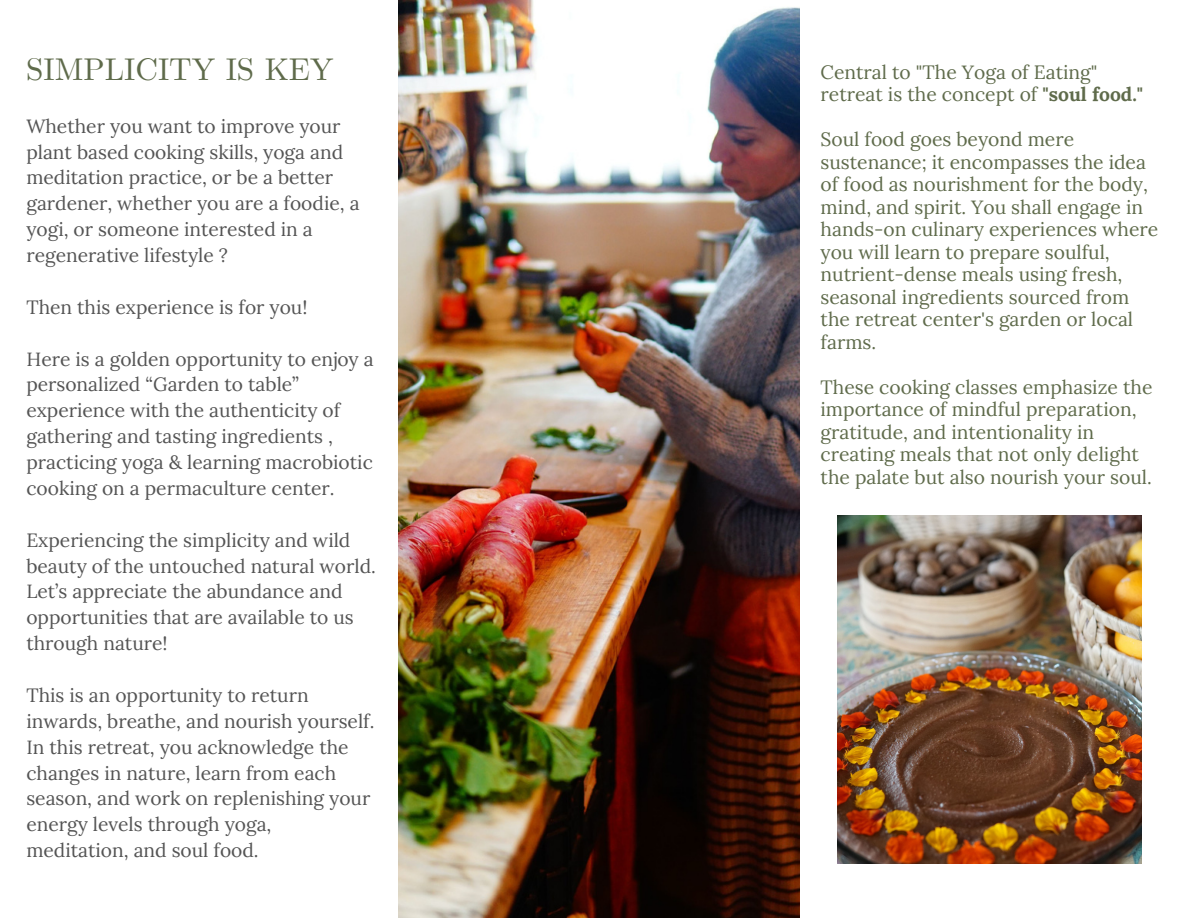
<style>
.page{position:relative;width:1188px;height:918px;background:#fff}
.page>*{position:absolute;margin:0;border:0;box-sizing:border-box;transform-origin:0 0}
.t1{font:31.2px "CMU Serif";color:#5f6b4b}
.t2{font:19.2px/25.8px "Lora";color:#545454}
.t3{font:19.2px/22.5px "Lora";color:#5f6b4b}
.s1{font-weight:700}
</style>
<div class="page">
<img style="left:399px;top:0;width:400px;height:918px">
<img style="left:838px;top:516px;width:303px;height:347px">
<p class="t1" style="left:26px;top:51px;width:309px">SIMPLICITY IS KEY</p>
<p class="t2" style="left:26px;top:113px;width:335px">Whether you want to improve your plant based cooking skills, yoga and meditation practice, or be a better gardener, whether you are a foodie, a yogi, or someone interested in a regenerative lifestyle ?</p>
<p class="t2" style="left:26px;top:294px;width:283px">Then this experience is for you!</p>
<p class="t2" style="left:26px;top:346px;width:349px">Here is a golden opportunity to enjoy a personalized “Garden to table” experience with the authenticity of gathering and tasting ingredients , practicing yoga &amp; learning macrobiotic cooking on a permaculture center.</p>
<p class="t2" style="left:26px;top:527px;width:351px">Experiencing the simplicity and wild beauty of the untouched natural world.</p>
<p class="t2" style="left:26px;top:578px;width:329px">Let’s appreciate the abundance and opportunities that are available to us through nature!</p>
<p class="t2" style="left:26px;top:682px;width:350px">This is an opportunity to return inwards, breathe, and nourish yourself.</p>
<p class="t2" style="left:26px;top:734px;width:345px">In this retreat, you acknowledge the changes in nature, learn from each season, and work on replenishing your energy levels through yoga, meditation, and soul food.</p>
<h1 class="t3" style="left:821px;top:61px;width:324px">Central to "The Yoga of Eating" retreat is the concept of <span class="s1">"soul food."</span></h1>
<p class="t3" style="left:821px;top:128px;width:339px">Soul food goes beyond mere sustenance; it encompasses the idea of food as nourishment for the body, mind, and spirit. You shall engage in hands-on culinary experiences where you will learn to prepare soulful, nutrient-dense meals using fresh, seasonal ingredients sourced from the retreat center's garden or local farms.</p>
<p class="t3" style="left:821px;top:376px;width:333px">These cooking classes emphasize the importance of mindful preparation, gratitude, and intentionality in creating meals that not only delight the palate but also nourish your soul.</p>
</div>
